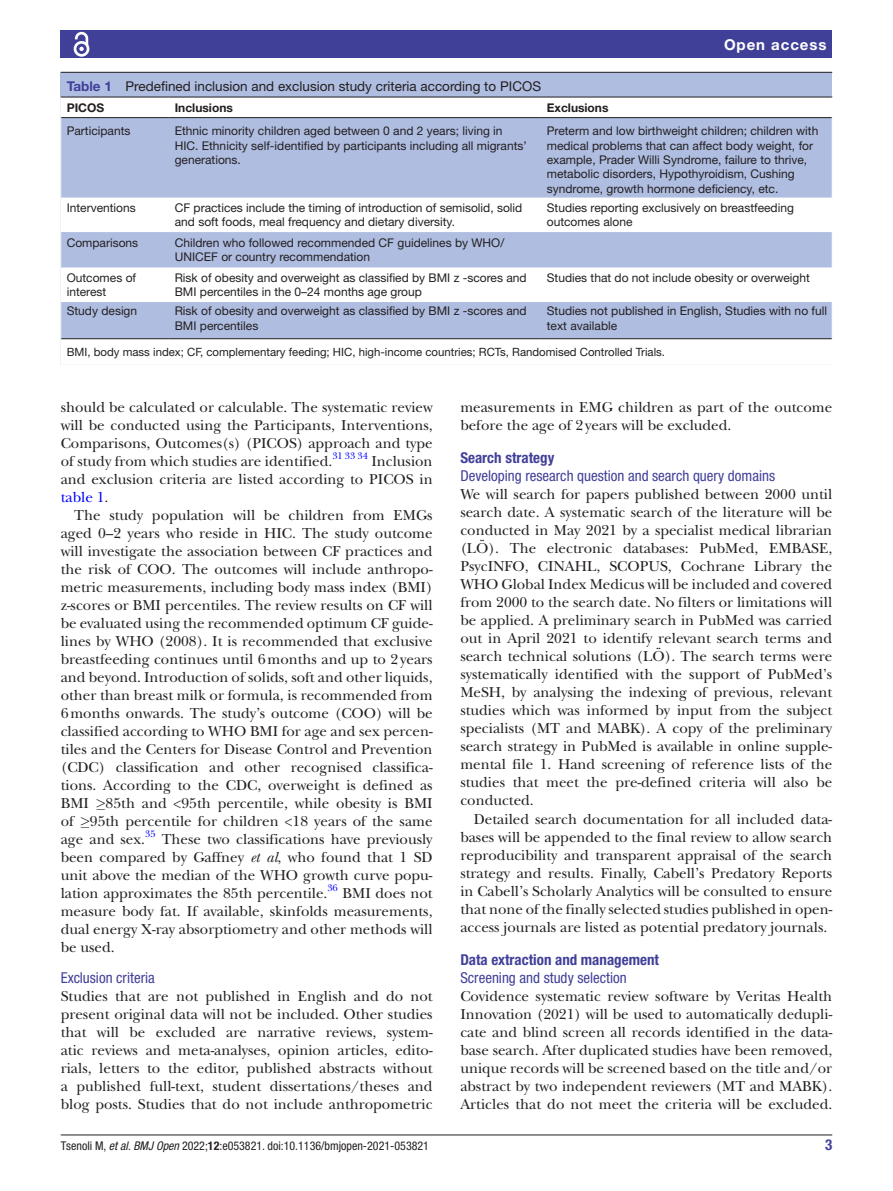
<style>
.page{position:relative;width:893px;height:1191px;background:#fff}
.page>*{position:absolute;margin:0;border:0;box-sizing:border-box;transform-origin:0 0}
.t1{font:15px/18px "New Baskerville";color:#231f20;text-align:justify}
.t2{font:condensed 15px "Helvetica Neue LT Std";color:#414099}
.t3{font:700 condensed 15px "Helvetica Neue LT Std";color:#414099}
.t4{font:700 15px "Helvetica Neue LT Std";letter-spacing:.065em;color:#fff}
.t5{font:13.5px "Helvetica Neue LT Std";color:#231f20}
.t6{font:12px/14.4px "Helvetica Neue LT Std";color:#231f20}
.t7{font:condensed 12px "Helvetica Neue LT Std";color:#231f20}
.t8{font:700 12px "Helvetica Neue LT Std";color:#231f20}
.t9{font:11.4px "Helvetica Neue LT Std";color:#231f20}
.t10{font:9.9px "New Baskerville";color:#00f}
.s1{font-weight:700;color:#414099}
.s2{color:#00f}
.s3{font-family:"CMSY9";font-size:13.5px;color:#000}
.s4{font-style:italic}
.s5{font-weight:700}
</style>
<div class="page">
<hr style="left:61px;top:1134px;width:771px;height:1px;background:#231f20">
<div style="left:61px;top:31px;width:771px;height:27px;background:#414099"></div>
<svg style="left:73px;top:31px;width:17px;height:26px"></svg>
<div style="left:61px;top:73px;width:771px;height:292px;background:#afbde1"></div>
<hr style="left:61px;top:72px;width:771px;height:1px;background:#231f20">
<div style="left:61px;top:98px;width:771px;height:267px;background:#fff"></div>
<svg style="left:61px;top:118px;width:771px;height:220px"></svg>
<hr style="left:61px;top:97px;width:108px;height:1px;background:#231f20">
<hr style="left:61px;top:117px;width:108px;height:1px;background:#231f20">
<hr style="left:169px;top:97px;width:372px;height:1px;background:#231f20">
<hr style="left:169px;top:117px;width:372px;height:1px;background:#231f20">
<hr style="left:541px;top:97px;width:291px;height:1px;background:#231f20">
<hr style="left:541px;top:117px;width:291px;height:1px;background:#231f20">
<hr style="left:61px;top:338px;width:108px;height:1px;background:#231f20">
<hr style="left:169px;top:338px;width:372px;height:1px;background:#231f20">
<hr style="left:541px;top:338px;width:291px;height:1px;background:#231f20">
<svg style="left:60px;top:97px;width:1px;height:21px"></svg>
<svg style="left:60px;top:339px;width:1px;height:26px"></svg>
<hr style="left:67px;top:355px;width:765px;height:2px;background:#fff">
<p class="t4" style="left:724px;top:35px;width:104px">Open access</p>
<p class="t5" style="left:67px;top:78px;width:476px"><span class="s1">Table 1</span> Predefined inclusion and exclusion study criteria according to PICOS</p>
<p class="t8" style="left:67px;top:100px;width:39px">PICOS</p>
<p class="t8" style="left:175px;top:100px;width:60px">Inclusions</p>
<p class="t8" style="left:547px;top:100px;width:63px">Exclusions</p>
<p class="t6" style="left:67px;top:124px;width:65px">Participants</p>
<p class="t6" style="left:175px;top:124px;width:354px">Ethnic minority children aged between 0 and 2 years; living in<br>HIC. Ethnicity self-identified by participants including all migrants’ generations.</p>
<p class="t6" style="left:547px;top:124px;width:273px">Preterm and low birthweight children; children with medical problems that can affect body weight, for example, Prader Willi Syndrome, failure to thrive, metabolic disorders, Hypothyroidism, Cushing syndrome, growth hormone deficiency, etc.</p>
<p class="t6" style="left:67px;top:200px;width:71px">Interventions</p>
<p class="t6" style="left:175px;top:200px;width:349px">CF practices include the timing of introduction of semisolid, solid and soft foods, meal frequency and dietary diversity.</p>
<p class="t6" style="left:547px;top:200px;width:249px">Studies reporting exclusively on breastfeeding outcomes alone</p>
<p class="t6" style="left:67px;top:235px;width:73px">Comparisons</p>
<p class="t6" style="left:175px;top:235px;width:331px">Children who followed recommended CF guidelines by WHO/<br>UNICEF or country recommendation</p>
<p class="t6" style="left:67px;top:270px;width:71px">Outcomes of interest</p>
<p class="t6" style="left:175px;top:270px;width:353px">Risk of obesity and overweight as classified by BMI z -scores and<br>BMI percentiles in the 0–24 months age group</p>
<p class="t6" style="left:547px;top:270px;width:265px">Studies that do not include obesity or overweight</p>
<p class="t6" style="left:67px;top:304px;width:72px">Study design</p>
<p class="t6" style="left:175px;top:304px;width:353px">Risk of obesity and overweight as classified by BMI z -scores and<br>BMI percentiles</p>
<p class="t6" style="left:547px;top:304px;width:282px">Studies not published in English, Studies with no full text available</p>
<p class="t9" style="left:67px;top:345px;width:600px">BMI, body mass index; CF, complementary feeding; HIC, high-income countries; RCTs, Randomised Controlled Trials.</p>
<p class="t1" style="left:61px;top:398px;width:373px">should be calculated or calculable. The systematic review will be conducted using the Participants, Interventions, Comparisons, Outcomes(s) (PICOS) approach and type of study from which studies are identified.</p>
<p class="t10" style="left:332px;top:450px;width:37px">31 33 34</p>
<p class="t1" style="left:61px;top:452px;width:373px;text-indent:311px">Inclusion and exclusion criteria are listed according to PICOS in <span class="s2">table 1</span>.</p>
<p class="t1" style="left:61px;top:506px;width:373px;text-indent:14px">The study population will be children from EMGs aged 0–2 years who reside in HIC. The study outcome will investigate the association between CF practices and the risk of COO. The outcomes will include anthropo&shy;metric measurements, including body mass index (BMI) z-scores or BMI percentiles. The review results on CF will be evaluated using the recommended optimum CF guide&shy;lines by WHO (2008). It is recommended that exclusive breastfeeding continues until 6months and up to 2years and beyond. Introduction of solids, soft and other liquids, other than breast milk or formula, is recommended from 6months onwards. The study’s outcome (COO) will be classified according to WHO BMI for age and sex percen&shy;tiles and the Centers for Disease Control and Prevention (CDC) classification and other recognised classifica&shy;tions. According to the CDC, overweight is defined as BMI <span class="s3">≥</span>85th and &lt;95th percentile, while obesity is BMI of <span class="s3">≥</span>95th percentile for children &lt;18 years of the same age and sex.</p>
<p class="t10" style="left:145px;top:828px;width:12px">35</p>
<p class="t1" style="left:61px;top:830px;width:373px;text-indent:101px">These two classifications have previously been compared by Gaffney <span class="s4">et al</span>, who found that 1 SD unit above the median of the WHO growth curve popu&shy;lation approximates the 85th percentile.</p>
<p class="t10" style="left:327px;top:882px;width:12px">36</p>
<p class="t1" style="left:61px;top:884px;width:373px;text-indent:282px">BMI does not measure body fat. If available, skinfolds measurements, dual energy X-ray absorptiometry and other methods will be used.</p>
<p class="t2" style="left:61px;top:969px;width:96px">Exclusion criteria</p>
<p class="t1" style="left:61px;top:987px;width:373px">Studies that are not published in English and do not present original data will not be included. Other studies that will be excluded are narrative reviews, system&shy;atic reviews and meta-analyses, opinion articles, edito&shy;rials, letters to the editor, published abstracts without a published full-text, student dissertations/theses and blog posts. Studies that do not include anthropometric</p>
<p class="t1" style="left:460px;top:398px;width:373px">measurements in EMG children as part of the outcome before the age of 2years will be excluded.</p>
<p class="t3" style="left:460px;top:449px;width:95px">Search strategy</p>
<p class="t2" style="left:460px;top:467px;width:316px">Developing research question and search query domains</p>
<p class="t1" style="left:460px;top:485px;width:373px">We will search for papers published between 2000 until search date. A systematic search of the literature will be conducted in May 2021 by a specialist medical librarian (LÖ). The electronic databases: PubMed, EMBASE, PsycINFO, CINAHL, SCOPUS, Cochrane Library the WHO Global Index Medicus will be included and covered from 2000 to the search date. No filters or limitations will be applied. A preliminary search in PubMed was carried out in April 2021 to identify relevant search terms and search technical solutions (LÖ). The search terms were systematically identified with the support of PubMed’s MeSH, by analysing the indexing of previous, relevant studies which was informed by input from the subject specialists (MT and MABK). A copy of the preliminary search strategy in PubMed is available in online supple&shy;mental file 1. Hand screening of reference lists of the studies that meet the pre-defined criteria will also be conducted.</p>
<p class="t1" style="left:460px;top:809px;width:373px;text-indent:14px">Detailed search documentation for all included data&shy;bases will be appended to the final review to allow search reproducibility and transparent appraisal of the search strategy and results. Finally, Cabell’s Predatory Reports in Cabell’s Scholarly Analytics will be consulted to ensure that none of the finally selected studies published in open&shy;access journals are listed as potential predatory journals.</p>
<p class="t3" style="left:460px;top:951px;width:200px">Data extraction and management</p>
<p class="t2" style="left:460px;top:969px;width:168px">Screening and study selection</p>
<p class="t1" style="left:460px;top:987px;width:373px">Covidence systematic review software by Veritas Health Innovation (2021) will be used to automatically dedupli&shy;cate and blind screen all records identified in the data&shy;base search. After duplicated studies have been removed, unique records will be screened based on the title and/or abstract by two independent reviewers (MT and MABK).<br>Articles that do not meet the criteria will be excluded.</p>
<p class="t7" style="left:61px;top:1138px;width:370px">Tsenoli M, <span class="s4">et al</span>. <span class="s4">BMJ Open</span> 2022;<span class="s5">12</span>:e053821. doi:10.1136/bmjopen-2021-053821</p>
<p class="t3" style="left:825px;top:1135px;width:9px">3</p>
</div>
